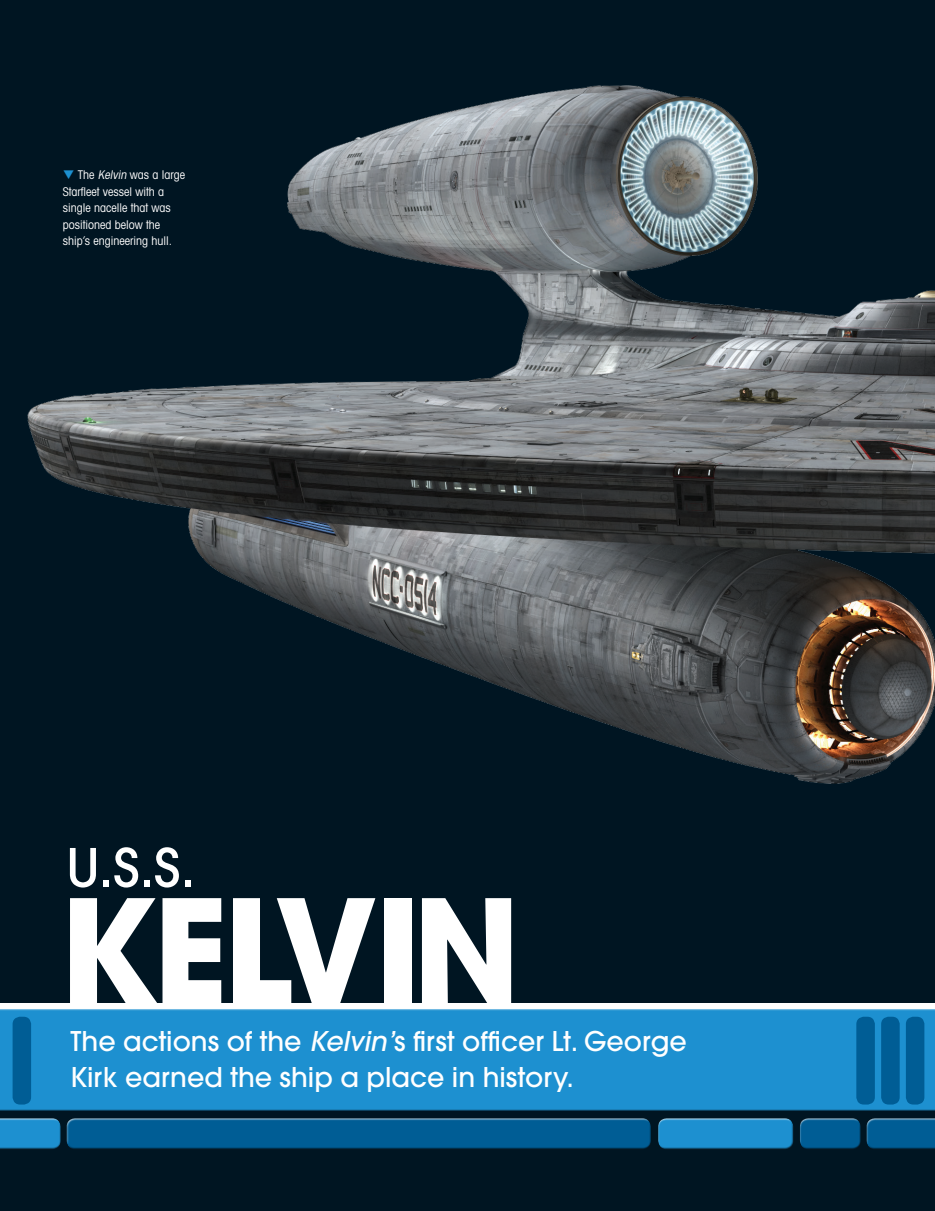
<style>
.page{position:relative;width:935px;height:1211px;background:#001522}
.page>*{position:absolute;margin:0;border:0;box-sizing:border-box;transform-origin:0 0}
.t1{font:700 142.95px "Avant Garde";letter-spacing:-.04em;color:#fff}
.t2{font:500 52.5px "Avant Garde";color:#fff}
.t3{font:500 27px/36px "Avant Garde";color:#fff}
.t4{font:condensed 12px/16.5px "Avant Garde LT";color:#fff}
.s1{color:#1d90d0}
.s2{font-style:italic}
.s3{font-family:"Avant Garde LT";font-style:italic}
</style>
<div class="page">
<img style="left:27px;top:85px;width:908px;height:699px">
<div style="left:0;top:1003px;width:935px;height:20px;background:#fff"></div>
<div style="left:66px;top:1116px;width:586px;height:29px;background:#fff;opacity:.75"></div>
<div style="left:66px;top:1120px;width:587px;height:31px;background:#231f20;opacity:.75"></div>
<div style="left:657px;top:1116px;width:137px;height:30px;background:#fff;opacity:.75"></div>
<div style="left:657px;top:1120px;width:138px;height:31px;background:#231f20;opacity:.75"></div>
<div style="left:866px;top:1116px;width:69px;height:30px;background:#fff;opacity:.75"></div>
<div style="left:866px;top:1120px;width:69px;height:31px;background:#231f20;opacity:.75"></div>
<div style="left:0;top:1116px;width:62px;height:30px;background:#fff;opacity:.75"></div>
<div style="left:0;top:1120px;width:62px;height:31px;background:#231f20;opacity:.75"></div>
<div style="left:799px;top:1116px;width:63px;height:30px;background:#fff;opacity:.75"></div>
<div style="left:799px;top:1120px;width:64px;height:31px;background:#231f20;opacity:.75"></div>
<div style="left:0;top:1007px;width:935px;height:96px;background:#fff;opacity:.75"></div>
<div style="left:0;top:1014px;width:935px;height:98px;background:#1d90d0"></div>
<div style="left:906px;top:1017px;width:18px;height:87px;background:#005d95;border-radius:8px"></div>
<div style="left:881px;top:1017px;width:18px;height:87px;background:#005d95;border-radius:8px"></div>
<div style="left:856px;top:1017px;width:19px;height:87px;background:#005d95;border-radius:8px"></div>
<div style="left:13px;top:1017px;width:18px;height:87px;background:#005d95;border-radius:8px"></div>
<p class="t4" style="left:63px;top:166px;width:124px"><span class="s1">❑</span> The <span class="s2">Kelvin</span> was a large<br>Starfleet vessel with a single nacelle that was positioned below the ship’s engineering hull.</p>
<h2 class="t2" style="left:66px;top:835px;width:130px">U.S.S.</h2>
<h1 class="t1" style="left:58px;top:858px;width:465px">KELVIN</h1>
<h3 class="t3" style="left:71px;top:1023px;width:618px">The actions of the <span class="s3">Kelvin’</span>s first officer Lt. George<br>Kirk earned the ship a place in history.</h3>
</div>
